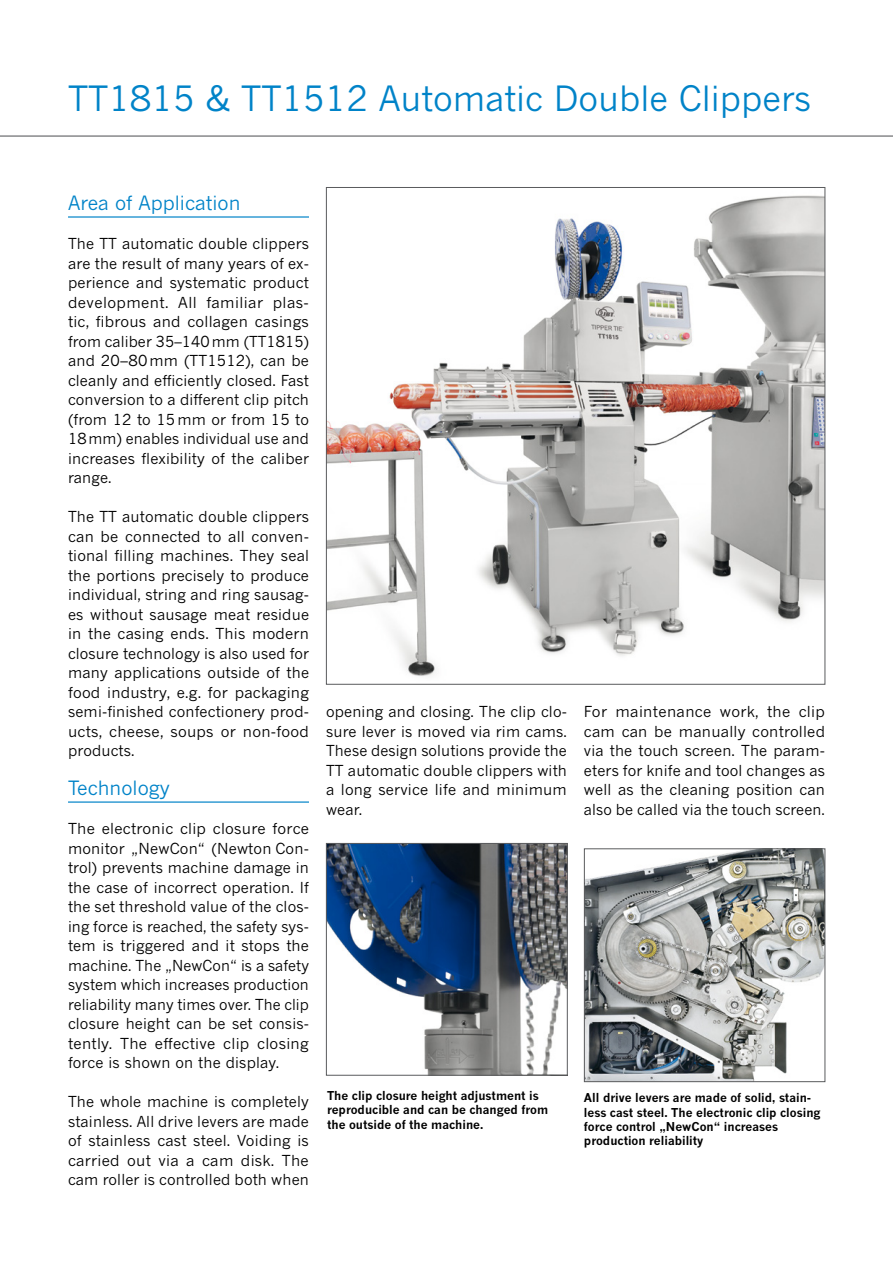
<style>
.page{position:relative;width:893px;height:1263px;background:#fff}
.page>*{position:absolute;margin:0;border:0;box-sizing:border-box;transform-origin:0 0}
.Hauptitel{font:34.5px "News Gothic MT Pro";color:#0083c8}
.Zwischentitel{font:19.5px "News Gothic MT Pro";color:#0083c8}
.Fliesstext{font:15px/19.5px "News Gothic MT Pro";letter-spacing:.01em;color:#000;text-align:justify}
.Bildlegende{font:700 12px/14.4px "News Gothic MT Pro";color:#000}
</style>
<div class="page">
<hr style="left:0;top:135px;width:893px;height:2px;background:#87888a">
<img style="left:328px;top:195px;width:495px;height:482px">
<hr style="left:68px;top:216px;width:241px;height:2px;background:#0083c8">
<hr style="left:68px;top:801px;width:241px;height:2px;background:#0083c8">
<img style="left:586px;top:850px;width:237px;height:230px">
<div style="left:584px;top:848px;width:241px;height:234px;border:1px solid #5a5b5d"></div>
<img style="left:328px;top:845px;width:238px;height:228px">
<div style="left:326px;top:843px;width:242px;height:232px;border:1px solid #5a5b5d"></div>
<p class="Hauptitel" style="left:68px;top:78px;width:745px">TT1815 &amp; TT1512 Automatic Double Clippers</p>
<p class="Zwischentitel" style="left:68px;top:191px;width:174px">Area of Application</p>
<p class="Fliesstext" style="left:68px;top:234px;width:243px">The TT automatic double clippers are the result of many years of ex&shy;perience and systematic product development. All familiar plas&shy;tic, fibrous and collagen casings from caliber 35–140mm (TT1815) and 20–80mm (TT1512), can be cleanly and efficiently closed. Fast conversion to a different clip pitch (from 12 to 15mm or from 15 to 18mm) enables individual use and increases flexibility of the caliber range.</p>
<p class="Fliesstext" style="left:68px;top:507px;width:243px">The TT automatic double clippers can be connected to all conven&shy;tional filling machines. They seal the portions precisely to produce individual, string and ring sausag&shy;es without sausage meat residue in the casing ends. This modern closure technology is also used for many applications outside of the food industry, e.g. for packaging semi-finished confectionery prod&shy;ucts, cheese, soups or non-food products.</p>
<p class="Zwischentitel" style="left:68px;top:776px;width:103px">Technology</p>
<p class="Fliesstext" style="left:68px;top:819px;width:243px">The electronic clip closure force monitor „NewCon“ (Newton Con&shy;trol) prevents machine damage in the case of incorrect operation. If the set threshold value of the clos&shy;ing force is reached, the safety sys&shy;tem is triggered and it stops the machine. The „NewCon“ is a safety system which increases production reliability many times over. The clip closure height can be set consis&shy;tently. The effective clip closing force is shown on the display.</p>
<p class="Fliesstext" style="left:68px;top:1092px;width:242px">The whole machine is completely stainless. All drive levers are made of stainless cast steel. Voiding is carried out via a cam disk. The cam roller is controlled both when</p>
<p class="Fliesstext" style="left:326px;top:702px;width:242px">opening and closing. The clip clo&shy;sure lever is moved via rim cams.<br>These design solutions provide the TT automatic double clippers with a long service life and minimum wear.</p>
<p class="Fliesstext" style="left:584px;top:702px;width:243px">For maintenance work, the clip cam can be manually controlled via the touch screen. The param&shy;eters for knife and tool changes as well as the cleaning position can also be called via the touch screen.</p>
<p class="Bildlegende" style="left:327px;top:1088px;width:223px">The clip closure height adjustment is reproducible and can be changed from the outside of the machine.</p>
<p class="Bildlegende" style="left:584px;top:1090px;width:238px">All drive levers are made of solid, stain&shy;less cast steel. The electronic clip closing force control „NewCon“ increases</p>
<p class="Bildlegende" style="left:584px;top:1134px;width:121px">production reliability</p>
</div>
